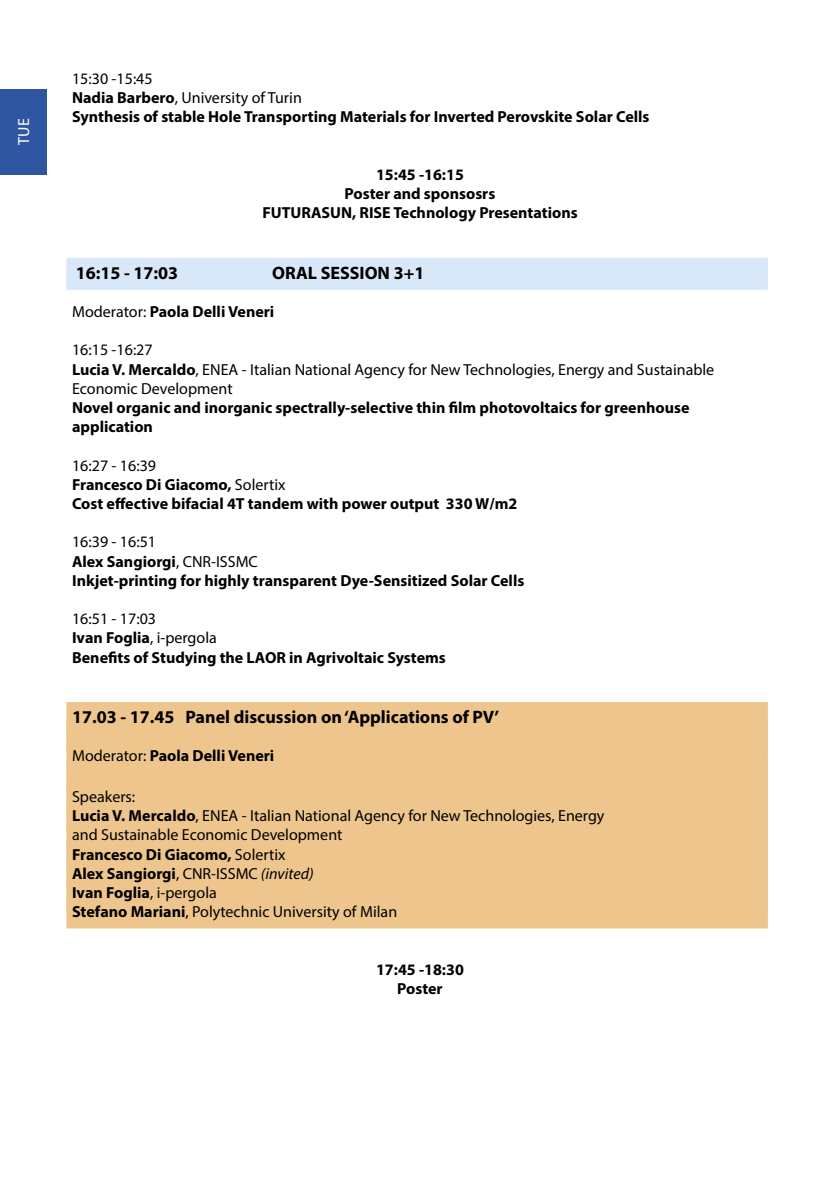
<style>
.page{position:relative;width:840px;height:1191px;background:#fff}
.page>*{position:absolute;margin:0;border:0;box-sizing:border-box;transform-origin:0 0}
.t1{font:700 18px "Myriad Pro";color:#000}
.t2{font:700 16px/19.2px "Myriad Pro";color:#000}
.t3{font:16px/19.2px "Myriad Pro";color:#000}
.t4{font:16px "Myriad Pro";color:#fff}
.s1{font-weight:400}
.s2{font-weight:700}
.s3{font-style:italic}
</style>
<div class="page">
<div style="left:66px;top:258px;width:701px;height:32px;background:#d9e8f8"></div>
<div style="left:66px;top:702px;width:701px;height:32px;background:#eec68d"></div>
<div style="left:66px;top:721px;width:701px;height:32px;background:#eec68d"></div>
<div style="left:66px;top:740px;width:701px;height:32px;background:#eec68d"></div>
<div style="left:66px;top:762px;width:701px;height:32px;background:#eec68d"></div>
<div style="left:66px;top:781px;width:701px;height:32px;background:#eec68d"></div>
<div style="left:66px;top:800px;width:701px;height:32px;background:#eec68d"></div>
<div style="left:66px;top:819px;width:701px;height:32px;background:#eec68d"></div>
<div style="left:66px;top:839px;width:701px;height:32px;background:#eec68d"></div>
<div style="left:66px;top:858px;width:701px;height:32px;background:#eec68d"></div>
<div style="left:66px;top:877px;width:701px;height:32px;background:#eec68d"></div>
<div style="left:66px;top:896px;width:701px;height:32px;background:#eec68d"></div>
<div style="left:0;top:89px;width:47px;height:85px;background:#2f57a1"></div>
<p class="t4" style="left:14px;top:145px;width:28px;rotate:-90deg">TUE</p>
<p class="t2" style="left:72px;top:68px;width:578px"><span class="s1">15:30 -15:45<br></span>Nadia Barbero<span class="s1">, University of Turin<br></span>Synthesis of stable Hole Transporting Materials for Inverted Perovskite Solar Cells</p>
<p class="t2" style="left:262px;top:164px;width:316px;text-align:center">15:45 -16:15<br>Poster and sponsosrs<br>FUTURASUN, RISE Technology Presentations</p>
<p class="t1" style="left:76px;top:261px;width:104px">16:15 - 17:03</p>
<p class="t1" style="left:272px;top:261px;width:153px">ORAL SESSION 3+1</p>
<p class="t2" style="left:72px;top:301px;width:204px"><span class="s1">Moderator:</span> Paola Delli Veneri</p>
<p class="t3" style="left:72px;top:340px;width:643px">16:15 -16:27<br><span class="s2">Lucia V. Mercaldo</span>, ENEA - Italian National Agency for New Technologies, Energy and Sustainable<br>Economic Development</p>
<p class="t2" style="left:72px;top:397px;width:618px">Novel organic and inorganic spectrally-selective thin film photovoltaics for greenhouse application</p>
<p class="t2" style="left:72px;top:455px;width:446px"><span class="s1">16:27 - 16:39<br></span>Francesco Di Giacomo, <span class="s1">Solertix<br></span>Cost effective bifacial 4T tandem with power output 330 W/m2</p>
<p class="t2" style="left:72px;top:532px;width:453px"><span class="s1">16:39 - 16:51<br></span>Alex Sangiorgi<span class="s1">, CNR-ISSMC<br></span>Inkjet-printing for highly transparent Dye-Sensitized Solar Cells</p>
<p class="t2" style="left:72px;top:608px;width:375px"><span class="s1">16:51 - 17:03<br></span>Ivan Foglia<span class="s1">, i-pergola<br></span>Benefits of Studying the LAOR in Agrivoltaic Systems</p>
<p class="t1" style="left:72px;top:705px;width:428px">17.03 - 17.45 Panel discussion on ‘Applications of PV’</p>
<p class="t2" style="left:72px;top:745px;width:204px"><span class="s1">Moderator:</span> Paola Delli Veneri</p>
<p class="t3" style="left:72px;top:786px;width:533px">Speakers:<br><span class="s2">Lucia V. Mercaldo</span>, ENEA - Italian National Agency for New Technologies, Energy and Sustainable Economic Development<br><span class="s2">Francesco Di Giacomo,</span> Solertix<br><span class="s2">Alex Sangiorgi</span>, CNR-ISSMC <span class="s3">(invited)<br></span><span class="s2">Ivan Foglia</span>, i-pergola<br><span class="s2">Stefano Mariani</span>, Polytechnic University of Milan</p>
<p class="t2" style="left:376px;top:959px;width:89px;text-align:center">17:45 -18:30<br>Poster</p>
</div>
